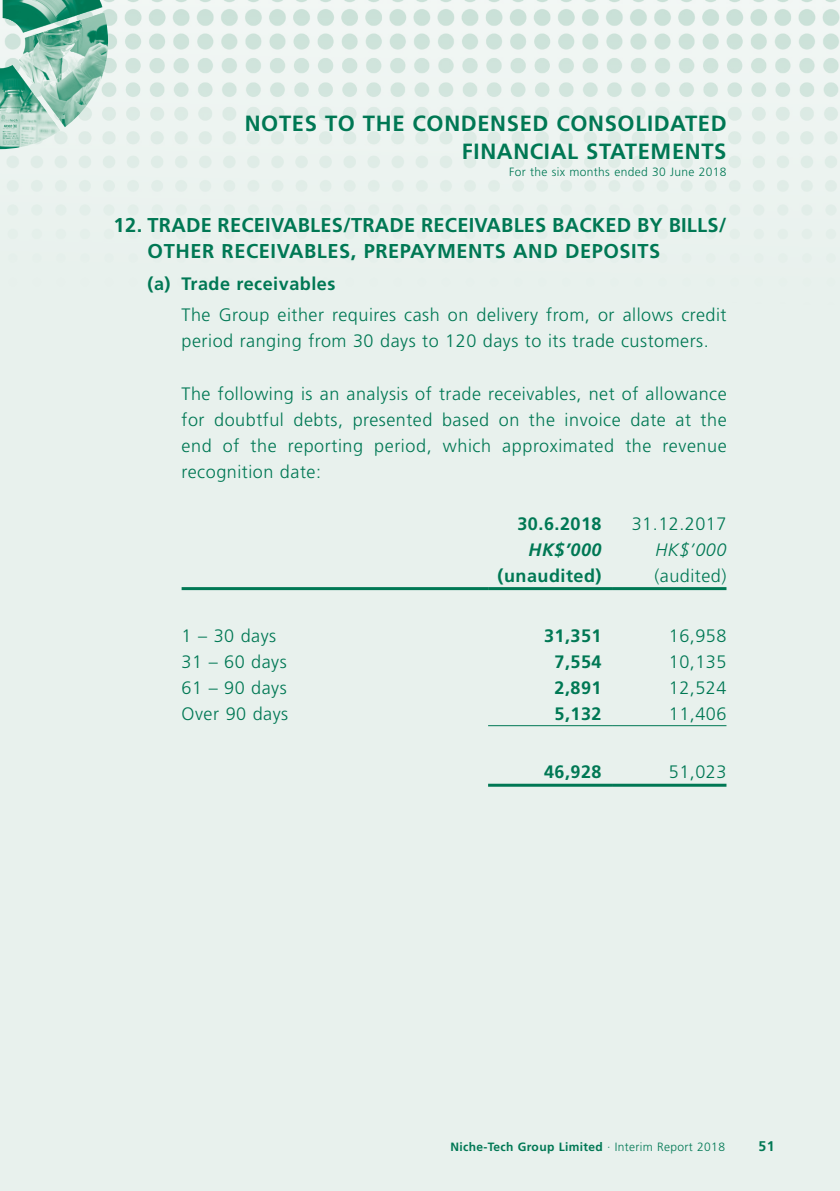
<style>
.page{position:relative;width:840px;height:1191px;background:#fff}
.page>*{position:absolute;margin:0;border:0;box-sizing:border-box;transform-origin:0 0}
.t1{font:700 22px/28px "Frutiger LT Std";letter-spacing:.03em;color:#007854;text-align:right}
.t2{font:700 20px/26px "Frutiger LT Std";letter-spacing:.03em;color:#007854}
.t3{font:700 20px "Frutiger LT Std";letter-spacing:.01em;color:#007854}
.t4{font:300 18px/26px "Frutiger LT Std";letter-spacing:.03em;color:#007854}
.t5{font:700 18px "Frutiger LT Std";letter-spacing:.03em;color:#007854}
.t6{font:italic 700 18px "Frutiger LT Std";color:#007854}
.t7{font:italic 300 18px "Frutiger LT Std";color:#007854}
.t8{font:700 14px "Frutiger LT Std";color:#007854}
.t9{font:700 12px "Frutiger LT Std";letter-spacing:.03em;color:#007854}
.t10{font:300 12px "Frutiger LT Std";letter-spacing:.03em;color:#007854}
.s1{font-weight:300}
</style>
<div class="page">
<div style="left:0;top:0;width:839px;height:1191px;background:#e8f1ed"></div>
<img style="left:0;top:0;width:839px;height:160px">
<img style="left:0;top:0;width:108px;height:149px">
<hr style="left:181px;top:587px;width:307px;height:3px;background:#007854">
<hr style="left:488px;top:587px;width:124px;height:3px;background:#007854">
<hr style="left:612px;top:587px;width:114px;height:3px;background:#007854">
<hr style="left:488px;top:725px;width:124px;height:1px;background:#007854">
<hr style="left:612px;top:725px;width:114px;height:1px;background:#007854">
<hr style="left:488px;top:783px;width:124px;height:3px;background:#007854">
<hr style="left:612px;top:783px;width:114px;height:3px;background:#007854">
<p class="t1" style="left:245px;top:109px;width:483px">NOTES TO THE CONDENSED CONSOLIDATED<br>FINANCIAL STATEMENTS</p>
<p class="t10" style="left:509px;top:165px;width:219px">For the six months ended 30 June 2018</p>
<p class="t3" style="left:113px;top:213px;width:251px">12. TRADE RECEIVABLES/trade</p>
<p class="t2" style="left:421px;top:212px;width:13px">receivables</p>
<p class="t2" style="left:552px;top:212px;width:14px">backed</p>
<p class="t2" style="left:147px;top:212px;width:580px;text-indent:489px">by BILLS/<br>OTHER RECEIVABLES, PREPAYMENTS AND DEPOSITS</p>
<p class="t5" style="left:147px;top:273px;width:189px">(a) Trade receivables</p>
<p class="t4" style="left:181px;top:302px;width:546px">The Group either requires cash on delivery from, or allows credit period ranging from 30 days to 120 days to its trade customers.</p>
<p class="t4" style="left:181px;top:380px;width:546px;text-align:justify">The following is an analysis of trade receivables, net of allowance for doubtful debts, presented based on the invoice date at the end of the reporting period, which approximated the revenue recognition date:</p>
<p class="t5" style="left:517px;top:513px;width:86px">30.6.2018</p>
<p class="t4" style="left:631px;top:510px;width:96px">31.12.2017</p>
<p class="t6" style="left:528px;top:538px;width:75px">HK$’000</p>
<p class="t7" style="left:655px;top:539px;width:73px">HK$’000</p>
<p class="t5" style="left:497px;top:564px;width:106px">(unaudited)</p>
<p class="t4" style="left:654px;top:562px;width:74px">(audited)</p>
<p class="t4" style="left:181px;top:623px;width:96px">1 – 30 days</p>
<p class="t5" style="left:543px;top:625px;width:59px">31,351</p>
<p class="t4" style="left:668px;top:623px;width:59px">16,958</p>
<p class="t4" style="left:181px;top:649px;width:107px">31 – 60 days</p>
<p class="t5" style="left:554px;top:651px;width:49px">7,554</p>
<p class="t4" style="left:668px;top:649px;width:59px">10,135</p>
<p class="t4" style="left:181px;top:675px;width:107px">61 – 90 days</p>
<p class="t5" style="left:554px;top:677px;width:49px">2,891</p>
<p class="t4" style="left:668px;top:675px;width:59px">12,524</p>
<p class="t4" style="left:181px;top:701px;width:108px">Over 90 days</p>
<p class="t5" style="left:554px;top:703px;width:49px">5,132</p>
<p class="t4" style="left:668px;top:701px;width:59px">11,406</p>
<p class="t5" style="left:543px;top:761px;width:59px">46,928</p>
<p class="t4" style="left:668px;top:759px;width:59px">51,023</p>
<p class="t9" style="left:450px;top:1139px;width:276px">Niche-Tech Group Limited <span class="s1">· Interim Report 2018</span></p>
<p class="t8" style="left:758px;top:1138px;width:17px">51</p>
</div>
